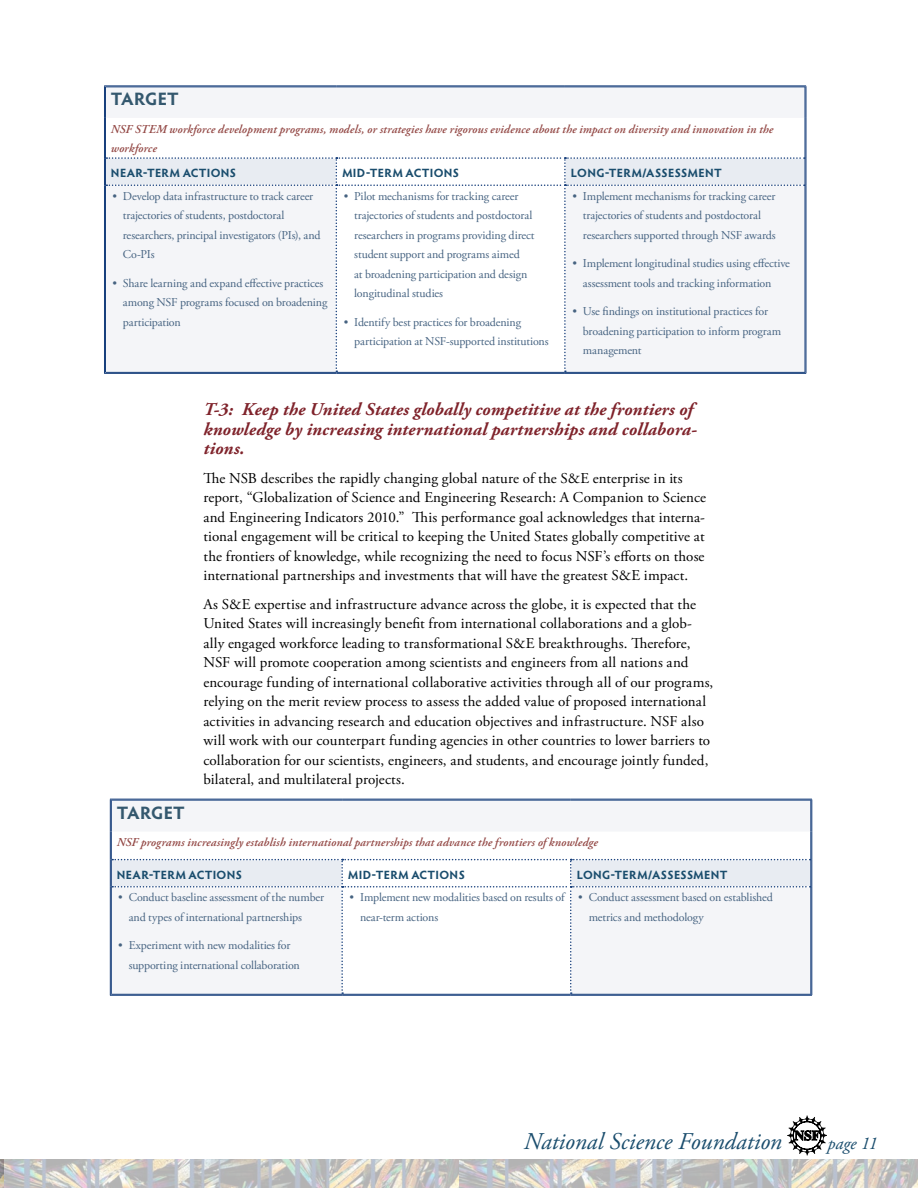
<style>
.page{position:relative;width:918px;height:1188px;background:#fff}
.page>*{position:absolute;margin:0;border:0;box-sizing:border-box;transform-origin:0 0}
.t1{font:italic 24px "Adobe Garamond Pro";color:#1a4d6d}
.t2{font:italic 700 18px/19.5px "Adobe Garamond Pro";letter-spacing:.01em;color:#7f232b}
.t3{font:700 18px "Hypatia Sans Pro";color:#34586e}
.t4{font:italic 18px "Adobe Garamond Pro";letter-spacing:-.005em;color:#1a4d6d}
.t5{font:15px/19.5px "Adobe Garamond Pro";letter-spacing:.01em;color:#000}
.t6{font:12px/19.5px "Adobe Garamond Pro";letter-spacing:-.01em;color:#466381}
.t7{font:italic 600 12px/19.5px "Adobe Garamond Pro";letter-spacing:.01em;color:#934845}
.t8{font:700 12px "Hypatia Sans Pro";letter-spacing:.04em;color:#1a4d6d}
</style>
<div class="page">
<img style="left:3px;top:1159px;width:915px;height:29px">
<img style="left:0;top:1159px;width:3px;height:29px">
<svg style="left:787px;top:1116px;width:40px;height:39px"></svg>
<svg style="left:106px;top:88px;width:699px;height:69px"></svg>
<hr style="left:104px;top:118px;width:1px;height:40px;background:#173f7c">
<hr style="left:105px;top:118px;width:1px;height:40px;background:#173f7c">
<hr style="left:805px;top:118px;width:1px;height:40px;background:#173f7c">
<hr style="left:806px;top:118px;width:1px;height:40px;background:#173f7c">
<hr style="left:104px;top:185px;width:1px;height:188px;background:#173f7c">
<hr style="left:806px;top:185px;width:1px;height:188px;background:#173f7c">
<hr style="left:105px;top:372px;width:231px;height:1px;background:#173f7c">
<hr style="left:104px;top:373px;width:232px;height:1px;background:#173f7c">
<hr style="left:565px;top:372px;width:240px;height:1px;background:#173f7c">
<hr style="left:565px;top:373px;width:241px;height:1px;background:#173f7c">
<hr style="left:336px;top:372px;width:229px;height:1px;background:#173f7c">
<hr style="left:336px;top:373px;width:229px;height:1px;background:#173f7c">
<svg style="left:104px;top:157px;width:703px;height:215px"></svg>
<hr style="left:104px;top:86px;width:232px;height:1px;background:#173f7c">
<hr style="left:105px;top:87px;width:231px;height:1px;background:#173f7c">
<hr style="left:104px;top:86px;width:1px;height:32px;background:#173f7c">
<hr style="left:105px;top:87px;width:1px;height:31px;background:#173f7c">
<hr style="left:336px;top:86px;width:229px;height:1px;background:#173f7c">
<hr style="left:336px;top:87px;width:229px;height:1px;background:#173f7c">
<hr style="left:565px;top:86px;width:241px;height:1px;background:#173f7c">
<hr style="left:565px;top:87px;width:240px;height:1px;background:#173f7c">
<hr style="left:805px;top:87px;width:1px;height:31px;background:#173f7c">
<hr style="left:806px;top:86px;width:1px;height:32px;background:#173f7c">
<div style="left:112px;top:801px;width:698px;height:30px;background:#f4f5f8"></div>
<hr style="left:110px;top:887px;width:1px;height:108px;background:#173f7c">
<hr style="left:812px;top:887px;width:1px;height:108px;background:#173f7c">
<hr style="left:111px;top:994px;width:231px;height:1px;background:#173f7c">
<hr style="left:110px;top:995px;width:232px;height:1px;background:#173f7c">
<hr style="left:571px;top:994px;width:240px;height:1px;background:#173f7c">
<hr style="left:571px;top:995px;width:241px;height:1px;background:#173f7c">
<hr style="left:342px;top:994px;width:229px;height:1px;background:#173f7c">
<hr style="left:342px;top:995px;width:229px;height:1px;background:#173f7c">
<svg style="left:110px;top:832px;width:703px;height:162px"></svg>
<hr style="left:110px;top:799px;width:232px;height:1px;background:#173f7c">
<hr style="left:111px;top:800px;width:231px;height:1px;background:#173f7c">
<hr style="left:110px;top:799px;width:1px;height:33px;background:#173f7c">
<hr style="left:111px;top:800px;width:1px;height:32px;background:#173f7c">
<hr style="left:342px;top:799px;width:229px;height:1px;background:#173f7c">
<hr style="left:342px;top:800px;width:229px;height:1px;background:#173f7c">
<hr style="left:571px;top:799px;width:241px;height:1px;background:#173f7c">
<hr style="left:571px;top:800px;width:240px;height:1px;background:#173f7c">
<hr style="left:810px;top:800px;width:1px;height:32px;background:#173f7c">
<hr style="left:812px;top:799px;width:1px;height:33px;background:#173f7c">
<p class="t3" style="left:111px;top:87px;width:23px">TARGET</p>
<p class="t7" style="left:111px;top:120px;width:664px">NSF STEM workforce development programs, models, or strategies have rigorous evidence about the impact on diversity and innovation in the workforce</p>
<p class="t8" style="left:111px;top:165px;width:18px">NEAR</p>
<p class="t8" style="left:143px;top:165px;width:13px">-TERM</p>
<p class="t8" style="left:183px;top:165px;width:17px">ACTIONS</p>
<p class="t8" style="left:342px;top:165px;width:37px">MID-TERM</p>
<p class="t8" style="left:406px;top:165px;width:9px">ACTIONS</p>
<p class="t8" style="left:571px;top:165px;width:16px">LONG</p>
<p class="t8" style="left:605px;top:165px;width:13px">-TERM</p>
<p class="t8" style="left:642px;top:165px;width:21px">/ASSESSMENT</p>
<p class="t6" style="left:123px;top:187px;width:199px;text-indent:-10px">• Develop data infrastructure to track career trajectories of students, postdoctoral researchers, principal investigators (PIs), and Co-PIs</p>
<p class="t6" style="left:123px;top:274px;width:206px;text-indent:-10px">• Share learning and expand effective practices among NSF programs focused on broadening participation</p>
<p class="t6" style="left:354px;top:187px;width:182px;text-indent:-10px">• Pilot mechanisms for tracking career trajectories of students and postdoctoral researchers in programs providing direct student support and programs aimed<br>at broadening participation and design longitudinal studies</p>
<p class="t6" style="left:354px;top:313px;width:196px;text-indent:-10px">• Identify best practices for broadening participation at NSF-supported institutions</p>
<p class="t6" style="left:583px;top:187px;width:194px;text-indent:-10px">• Implement mechanisms for tracking career trajectories of students and postdoctoral researchers supported through NSF awards</p>
<p class="t6" style="left:583px;top:254px;width:209px;text-indent:-10px">• Implement longitudinal studies using effective assessment tools and tracking information</p>
<p class="t6" style="left:583px;top:302px;width:200px;text-indent:-10px">• Use findings on institutional practices for broadening participation to inform program management</p>
<p class="t2" style="left:203px;top:400px;width:495px">T-3: Keep the United States globally competitive at the frontiers of knowledge by increasing international partnerships and collabora&shy;tions.</p>
<p class="t5" style="left:203px;top:469px;width:504px">The NSB describes the rapidly changing global nature of the S&amp;E enterprise in its report, “Globalization of Science and Engineering Research: A Companion to Science and Engineering Indicators 2010.” This performance goal acknowledges that interna&shy;tional engagement will be critical to keeping the United States globally competitive at the frontiers of knowledge, while recognizing the need to focus NSF’s efforts on those international partnerships and investments that will have the greatest S&amp;E impact.</p>
<p class="t5" style="left:203px;top:595px;width:512px">As S&amp;E expertise and infrastructure advance across the globe, it is expected that the United States will increasingly benefit from international collaborations and a glob&shy;ally engaged workforce leading to transformational S&amp;E breakthroughs. Therefore, NSF will promote cooperation among scientists and engineers from all nations and encourage funding of international collaborative activities through all of our programs, relying on the merit review process to assess the added value of proposed international activities in advancing research and education objectives and infrastructure. NSF also will work with our counterpart funding agencies in other countries to lower barriers to collaboration for our scientists, engineers, and students, and encourage jointly funded, bilateral, and multilateral projects.</p>
<p class="t3" style="left:117px;top:800px;width:23px">TARGET</p>
<p class="t7" style="left:117px;top:833px;width:483px">NSF programs increasingly establish international partnerships that advance the frontiers of knowledge</p>
<p class="t8" style="left:117px;top:866px;width:18px">NEAR</p>
<p class="t8" style="left:149px;top:866px;width:13px">-TERM</p>
<p class="t8" style="left:189px;top:866px;width:17px">ACTIONS</p>
<p class="t8" style="left:348px;top:866px;width:37px">MID-TERM</p>
<p class="t8" style="left:411px;top:866px;width:9px">ACTIONS</p>
<p class="t8" style="left:577px;top:866px;width:16px">LONG</p>
<p class="t8" style="left:611px;top:866px;width:13px">-TERM</p>
<p class="t8" style="left:648px;top:866px;width:21px">/ASSESSMENT</p>
<p class="t6" style="left:129px;top:888px;width:197px;text-indent:-10px">• Conduct baseline assessment of the number and types of international partnerships</p>
<p class="t6" style="left:129px;top:936px;width:173px;text-indent:-10px">• Experiment with new modalities for supporting international collaboration</p>
<p class="t6" style="left:360px;top:888px;width:206px;text-indent:-10px">• Implement new modalities based on results of near-term actions</p>
<p class="t6" style="left:589px;top:888px;width:186px;text-indent:-10px">• Conduct assessment based on established metrics and methodology</p>
<h1 class="t1" style="left:524px;top:1127px;width:260px">National Science Foundation</h1>
<p class="t4" style="left:827px;top:1133px;width:51px">page 11</p>
</div>
